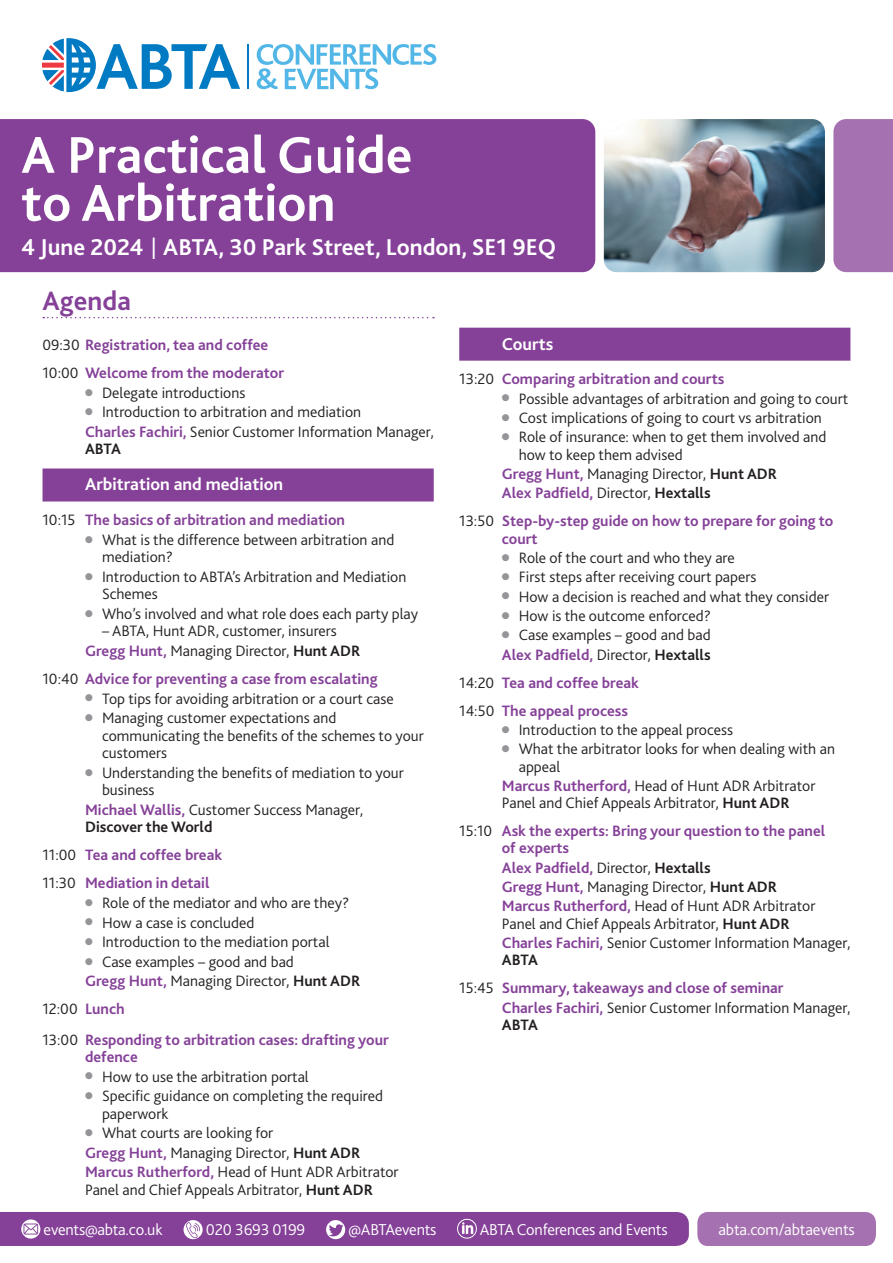
<style>
.page{position:relative;width:893px;height:1263px;background:#fff}
.page>*{position:absolute;margin:0;border:0;box-sizing:border-box;transform-origin:0 0}
.t1{font:700 54px/48px "Bliss 2";color:#fff}
.t2{font:700 27.75px "Bliss 2";color:#854198}
.t3{font:700 24px "Bliss 2";color:#fff}
.t4{font:700 18px "Bliss 2";color:#fff}
.t5{font:300 16.5px "Bliss 2";letter-spacing:-.015em;color:#fff}
.t6{font:300 15.75px/17.4px "Bliss 2";color:#231f20}
.t7{font:700 15.75px/28px "Bliss 2";color:#854198}
.t8{font:700 15.75px "Bliss 2";color:#231f20}
.s1{font-weight:400;font-size:21px}
.s2{font-weight:300;color:#231f20}
.s3{color:#939598}
.s4{font-weight:700;color:#854198}
.s5{font-weight:700}
.s6{color:#231f20}
</style>
<div class="page">
<div style="left:43px;top:468px;width:391px;height:33px;background:#854198"></div>
<svg style="left:43px;top:317px;width:391px;height:1px"></svg>
<div style="left:697px;top:1212px;width:179px;height:34px;background:#a571b0"></div>
<div style="left:0;top:1212px;width:689px;height:34px;background:#854198"></div>
<img style="left:457px;top:1219px;width:20px;height:19px;border-radius:10px">
<div style="left:457px;top:1219px;width:20px;height:19px;border:1px solid #fff;border-radius:50%"></div>
<div style="left:459px;top:328px;width:391px;height:33px;background:#854198"></div>
<svg style="left:42px;top:38px;width:198px;height:54px"></svg>
<hr style="left:248px;top:44px;width:1px;height:45px;background:#007ac2">
<svg style="left:257px;top:44px;width:179px;height:45px"></svg>
<div style="left:833px;top:119px;width:60px;height:153px;background:#a571b0"></div>
<div style="left:0;top:119px;width:595px;height:153px;background:#854198"></div>
<img style="left:604px;top:119px;width:221px;height:153px">
<h1 class="t1" style="left:21px;top:130px;width:393px">A Practical Guide to Arbitration</h1>
<h3 class="t3" style="left:21px;top:232px;width:537px">4 June 2024 <span class="s1">|</span> ABTA, 30 Park Street, London, SE1 9EQ</h3>
<h2 class="t2" style="left:43px;top:283px;width:90px">Agenda</h2>
<p class="t7" style="left:43px;top:330px;width:243px"><span class="s2">09:30</span> Registration, tea and coffee<br><span class="s2">10:00</span> Welcome from the moderator</p>
<p class="t6" style="left:85px;top:383px;width:162px"><span class="s3">●</span> Delegate introductions</p>
<p class="t6" style="left:85px;top:402px;width:350px;line-height:19.6px"><span class="s3">●</span> Introduction to arbitration and mediation<br><span class="s4">Charles Fachiri,</span> Senior Customer Information Manager,</p>
<p class="t8" style="left:85px;top:439px;width:38px">ABTA</p>
<p class="t4" style="left:85px;top:473px;width:200px">Arbitration and mediation</p>
<p class="t7" style="left:43px;top:506px;width:304px"><span class="s2">10:15</span> The basics of arbitration and mediation</p>
<p class="t6" style="left:102px;top:531px;width:294px;text-indent:-17px"><span class="s3">●</span> What is the difference between arbitration and mediation?</p>
<p class="t6" style="left:102px;top:568px;width:306px;text-indent:-17px"><span class="s3">●</span> Introduction to ABTA’s Arbitration and Mediation<br>Schemes</p>
<p class="t6" style="left:85px;top:605px;width:335px"><span class="s3">●</span> Who’s involved and what role does each party play</p>
<p class="t6" style="left:85px;top:621px;width:277px;line-height:19.6px;text-align:center">– ABTA, Hunt ADR, customer, insurers<br><span class="s4">Gregg Hunt,</span> Managing Director, <span class="s5">Hunt ADR</span></p>
<p class="t7" style="left:43px;top:664px;width:337px"><span class="s2">10:40</span> Advice for preventing a case from escalating</p>
<p class="t6" style="left:85px;top:689px;width:310px"><span class="s3">●</span> Top tips for avoiding arbitration or a court case</p>
<p class="t6" style="left:102px;top:709px;width:323px;text-indent:-17px"><span class="s3">●</span> Managing customer expectations and communicating the benefits of the schemes to your customers</p>
<p class="t6" style="left:102px;top:763px;width:303px;text-indent:-17px"><span class="s3">●</span> Understanding the benefits of mediation to your business</p>
<p class="t6" style="left:85px;top:800px;width:280px"><span class="s4">Michael Wallis,</span> Customer Success Manager,<br><span class="s5">Discover the World</span></p>
<p class="t7" style="left:43px;top:841px;width:181px"><span class="s2">11:00</span> Tea and coffee break<br><span class="s2">11:30</span> Mediation in detail</p>
<p class="t6" style="left:85px;top:894px;width:266px"><span class="s3">●</span> Role of the mediator and who are they?</p>
<p class="t6" style="left:85px;top:913px;width:171px"><span class="s3">●</span> How a case is concluded</p>
<p class="t6" style="left:85px;top:933px;width:246px"><span class="s3">●</span> Introduction to the mediation portal</p>
<p class="t6" style="left:85px;top:951px;width:277px;line-height:19.6px"><span class="s3">●</span> Case examples – good and bad<br><span class="s4">Gregg Hunt,</span> Managing Director, <span class="s5">Hunt ADR</span></p>
<p class="t7" style="left:43px;top:994px;width:348px;line-height:30.2px"><span class="s2">12:00</span> Lunch<br><span class="s2">13:00</span> Responding to arbitration cases: drafting your</p>
<p class="t7" style="left:85px;top:1042px;width:54px">defence</p>
<p class="t6" style="left:85px;top:1067px;width:225px"><span class="s3">●</span> How to use the arbitration portal</p>
<p class="t6" style="left:102px;top:1087px;width:282px;text-indent:-17px"><span class="s3">●</span> Specific guidance on completing the required paperwork</p>
<p class="t6" style="left:85px;top:1123px;width:315px;line-height:19.6px"><span class="s3">●</span> What courts are looking for<br><span class="s4">Gregg Hunt,</span> Managing Director, <span class="s5">Hunt ADR<br></span><span class="s4">Marcus Rutherford,</span> Head of Hunt ADR Arbitrator</p>
<p class="t6" style="left:85px;top:1180px;width:289px">Panel and Chief Appeals Arbitrator, <span class="s5">Hunt ADR</span></p>
<p class="t4" style="left:502px;top:332px;width:53px">Courts</p>
<p class="t7" style="left:459px;top:365px;width:267px"><span class="s2">13:20</span> Comparing arbitration and courts</p>
<p class="t6" style="left:502px;top:389px;width:348px"><span class="s3">●</span> Possible advantages of arbitration and going to court</p>
<p class="t6" style="left:502px;top:409px;width:321px"><span class="s3">●</span> Cost implications of going to court vs arbitration</p>
<p class="t6" style="left:519px;top:428px;width:309px;text-indent:-17px"><span class="s3">●</span> Role of insurance: when to get them involved and how to keep them advised</p>
<p class="t6" style="left:502px;top:464px;width:277px;line-height:19.4px"><span class="s4">Gregg Hunt,</span> Managing Director, <span class="s5">Hunt ADR<br></span><span class="s4">Alex Padfield,</span> Director, <span class="s5">Hextalls</span></p>
<p class="t7" style="left:502px;top:512px;width:333px;line-height:17.2px;text-indent:-43px"><span class="s2">13:50</span> Step-by-step guide on how to prepare for going to court</p>
<p class="t6" style="left:502px;top:549px;width:234px"><span class="s3">●</span> Role of the court and who they are</p>
<p class="t6" style="left:502px;top:568px;width:256px"><span class="s3">●</span> First steps after receiving court papers</p>
<p class="t6" style="left:502px;top:587px;width:329px"><span class="s3">●</span> How a decision is reached and what they consider</p>
<p class="t6" style="left:502px;top:607px;width:211px"><span class="s3">●</span> How is the outcome enforced?</p>
<p class="t6" style="left:502px;top:625px;width:210px;line-height:19.4px"><span class="s3">●</span> Case examples – good and bad<br><span class="s4">Alex Padfield,</span> Director, <span class="s5">Hextalls</span></p>
<p class="t7" style="left:459px;top:668px;width:181px"><span class="s2">14:20</span> Tea and coffee break<br><span class="s2">14:50</span> The appeal process</p>
<p class="t6" style="left:502px;top:721px;width:233px"><span class="s3">●</span> Introduction to the appeal process</p>
<p class="t6" style="left:519px;top:740px;width:318px;text-indent:-17px"><span class="s3">●</span> What the arbitrator looks for when dealing with an appeal</p>
<p class="t6" style="left:502px;top:777px;width:315px"><span class="s4">Marcus Rutherford,</span> Head of Hunt ADR Arbitrator<br>Panel and Chief Appeals Arbitrator, <span class="s5">Hunt ADR</span></p>
<p class="t7" style="left:502px;top:822px;width:325px;line-height:17.2px;text-indent:-43px"><span class="s2">15:10</span> Ask the experts: Bring your question to the panel of experts</p>
<p class="t6" style="left:502px;top:857px;width:315px;line-height:19.4px"><span class="s4">Alex Padfield,</span> Director, <span class="s5">Hextalls<br></span><span class="s4">Gregg Hunt,</span> Managing Director, <span class="s5">Hunt ADR<br></span><span class="s4">Marcus Rutherford,</span> Head of Hunt ADR Arbitrator</p>
<p class="t6" style="left:502px;top:913px;width:350px;line-height:19.4px">Panel and Chief Appeals Arbitrator, <span class="s5">Hunt ADR<br></span><span class="s4">Charles Fachiri,</span> Senior Customer Information Manager,</p>
<p class="t7" style="left:459px;top:946px;width:326px;text-indent:43px"><span class="s6">ABTA<br></span><span class="s2">15:45</span> Summary, takeaways and close of seminar</p>
<p class="t6" style="left:502px;top:998px;width:350px"><span class="s4">Charles Fachiri,</span> Senior Customer Information Manager,<br><span class="s5">ABTA</span></p>
<p class="t5" style="left:44px;top:1219px;width:120px">events@abta.co.uk</p>
<p class="t5" style="left:718px;top:1219px;width:138px">abta.com/abtaevents</p>
<p class="t5" style="left:206px;top:1219px;width:101px">020 3693 0199</p>
<p class="t5" style="left:348px;top:1219px;width:90px">@ABTAevents</p>
<p class="t5" style="left:480px;top:1219px;width:189px">ABTA Conferences and Events</p>
</div>
